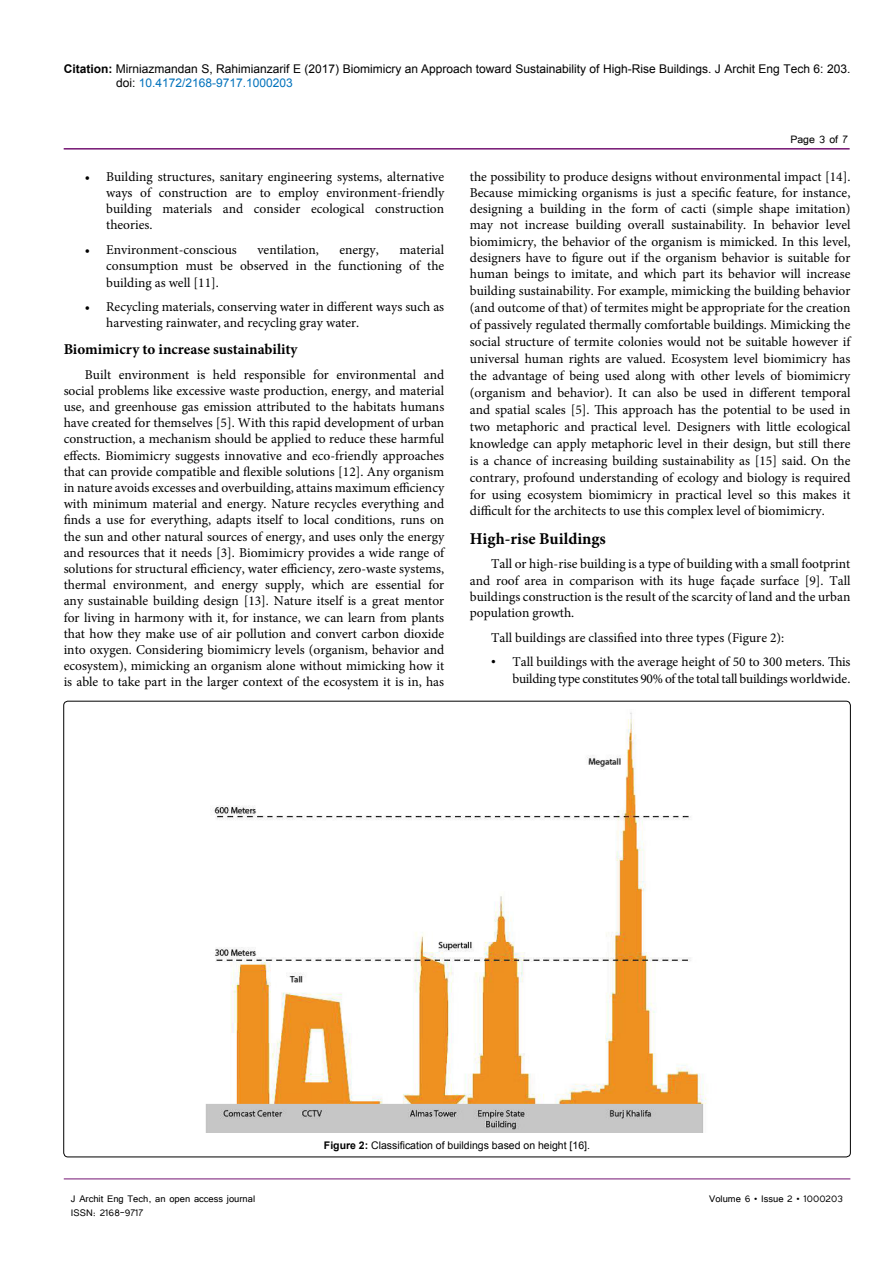
<style>
.page{position:relative;width:893px;height:1263px;background:#fff}
.page>*{position:absolute;margin:0;border:0;box-sizing:border-box;transform-origin:0 0}
.t1{font:700 16.5px "Minion Pro";color:#000}
.t2{font:700 15px "Minion Pro";color:#000}
.t3{font:13.5px/16.2px "Minion Pro";color:#000;text-align:justify}
.t4{font:13.5px "Tunga";color:#000}
.t5{font:12px/14.4px "Arial";color:#000}
.t6{font:12px "Tunga";color:#000}
.t7{font:10.5px "Arial";color:#000}
.s1{font-weight:700}
.s2{color:#0072bc}
.s3{font-family:"Times New Roman"}
</style>
<div class="page">
<hr style="left:64px;top:148px;width:786px;height:2px;background:#741472">
<hr style="left:64px;top:1179px;width:786px;height:1px;background:#741472">
<img style="left:205px;top:712px;width:502px;height:420px">
<p class="t5" style="left:116px;top:61px;width:736px;text-indent:-52px"><span class="s1">Citation:</span> Mirniazmandan S, Rahimianzarif E (2017) Biomimicry an Approach toward Sustainability of High-Rise Buildings. J Archit Eng Tech 6: 203. doi: <span class="s2">10.4172/2168-9717.1000203</span></p>
<p class="t3" style="left:106px;top:168px;width:340px;text-indent:-21px">• Building structures, sanitary engineering systems, alternative ways of construction are to employ environment-friendly building materials and consider ecological construction theories.</p>
<p class="t3" style="left:85px;top:242px;width:153px">• Environment-conscious</p>
<p class="t3" style="left:257px;top:242px;width:63px">ventilation,</p>
<p class="t3" style="left:339px;top:242px;width:41px">energy,</p>
<p class="t3" style="left:106px;top:242px;width:340px;text-indent:293px">material consumption must be observed in the functioning of the building as well [11].</p>
<p class="t3" style="left:106px;top:299px;width:340px;text-indent:-21px">• Recycling materials, conserving water in different ways such as harvesting rainwater, and recycling gray water.</p>
<p class="t2" style="left:64px;top:338px;width:235px">Biomimicry to increase sustainability</p>
<p class="t3" style="left:64px;top:366px;width:382px;text-indent:21px">Built environment is held responsible for environmental and social problems like excessive waste production, energy, and material use, and greenhouse gas emission attributed to the habitats humans have created for themselves [5]. With this rapid development of urban construction, a mechanism should be applied to reduce these harmful effects. Biomimicry suggests innovative and eco-friendly approaches that can provide compatible and flexible solutions [12]. Any organism in nature avoids excesses and overbuilding, attains maximum efficiency with minimum material and energy. Nature recycles everything and finds a use for everything, adapts itself to local conditions, runs on the sun and other natural sources of energy, and uses only the energy and resources that it needs [3]. Biomimicry provides a wide range of solutions for structural efficiency, water efficiency, zero-waste systems, thermal environment, and energy supply, which are essential for any sustainable building design [13]. Nature itself is a great mentor for living in harmony with it, for instance, we can learn from plants that how they make use of air pollution and convert carbon dioxide into oxygen. Considering biomimicry levels (organism, behavior and ecosystem), mimicking an organism alone without mimicking how it is able to take part in the larger context of the ecosystem it is in, has</p>
<p class="t4" style="left:790px;top:131px;width:59px">Page 3 of 7</p>
<p class="t3" style="left:470px;top:168px;width:382px;line-height:16.8px">the possibility to produce designs without environmental impact [14].<br>Because mimicking organisms is just a specific feature, for instance, designing a building in the form of cacti (simple shape imitation) may not increase building overall sustainability. In behavior level biomimicry, the behavior of the organism is mimicked. In this level, designers have to figure out if the organism behavior is suitable for human beings to imitate, and which part its behavior will increase building sustainability. For example, mimicking the building behavior (and outcome of that) of termites might be appropriate for the creation of passively regulated thermally comfortable buildings. Mimicking the social structure of termite colonies would not be suitable however if universal human rights are valued. Ecosystem level biomimicry has the advantage of being used along with other levels of biomimicry (organism and behavior). It can also be used in different temporal and spatial scales [5]. This approach has the potential to be used in two metaphoric and practical level. Designers with little ecological knowledge can apply metaphoric level in their design, but still there is a chance of increasing building sustainability as [15] said. On the contrary, profound understanding of ecology and biology is required for using ecosystem biomimicry in practical level so this makes it difficult for the architects to use this complex level of biomimicry.</p>
<p class="t1" style="left:470px;top:527px;width:138px">High-rise Buildings</p>
<p class="t3" style="left:470px;top:556px;width:382px;text-indent:21px">Tall or high-rise building is a type of building with a small footprint and roof area in comparison with its huge façade surface [9]. Tall buildings construction is the result of the scarcity of land and the urban population growth.</p>
<p class="t3" style="left:491px;top:629px;width:295px">Tall buildings are classified into three types (Figure 2):</p>
<p class="t3" style="left:491px;top:654px;width:361px;text-align:right"><span class="s3">•</span> Tall buildings with the average height of 50 to 300 meters. This building type constitutes 90% of the total tall buildings worldwide.</p>
<p class="t7" style="left:324px;top:1138px;width:268px"><span class="s1">Figure 2:</span> Classification of buildings based on height [16].</p>
<p class="t6" style="left:71px;top:1190px;width:186px">J Archit Eng Tech, an open access journal</p>
<p class="t6" style="left:709px;top:1190px;width:135px">Volume 6 • Issue 2 • 1000203</p>
<p class="t6" style="left:71px;top:1205px;width:74px">ISSN: 2168-9717</p>
</div>
